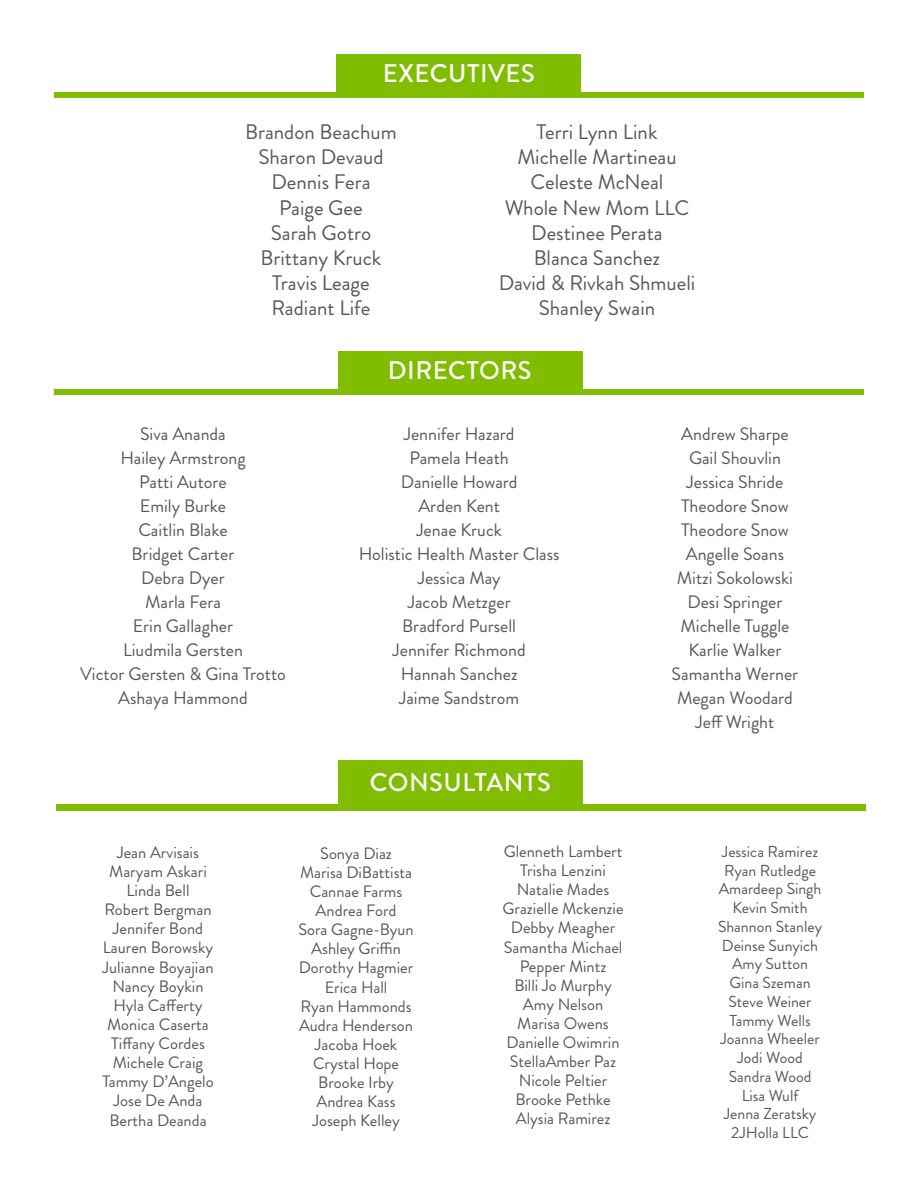
<style>
.page{position:relative;width:918px;height:1188px;background:#fff}
.page>*{position:absolute;margin:0;border:0;box-sizing:border-box;transform-origin:0 0}
.Non-Diamond_Title{font:500 25.5px "Brandon Grotesque";letter-spacing:.02em;color:#fff}
.t1{font:21px "Brandon Grotesque";color:#57585a}
.t2{font:18px "Brandon Grotesque";color:#57585a}
.t3{font:16.5px "Brandon Grotesque";color:#57585a}
.t4{font:15.9px "Brandon Grotesque";color:#57585a}
</style>
<div class="page">
<div style="left:54px;top:92px;width:810px;height:5px;background:#80bd01"></div>
<div style="left:337px;top:54px;width:244px;height:41px;background:#80bd01"></div>
<div style="left:338px;top:352px;width:244px;height:40px;background:#80bd01"></div>
<div style="left:54px;top:389px;width:810px;height:6px;background:#80bd01"></div>
<div style="left:56px;top:804px;width:810px;height:6px;background:#80bd01"></div>
<div style="left:339px;top:760px;width:244px;height:47px;background:#80bd01"></div>
<p class="Non-Diamond_Title" style="left:383px;top:55px;width:153px">EXECUTIVES</p>
<p class="t1" style="left:245px;top:117px;width:153px">Brandon Beachum</p>
<p class="t1" style="left:258px;top:142px;width:127px">Sharon Devaud</p>
<p class="t1" style="left:271px;top:168px;width:101px">Dennis Fera</p>
<p class="t1" style="left:279px;top:193px;width:85px">Paige Gee</p>
<p class="t1" style="left:271px;top:218px;width:102px">Sarah Gotro</p>
<p class="t1" style="left:261px;top:243px;width:122px">Brittany Kruck</p>
<p class="t1" style="left:272px;top:268px;width:99px">Travis Leage</p>
<p class="t1" style="left:272px;top:294px;width:100px">Radiant Life</p>
<p class="t1" style="left:537px;top:117px;width:122px">Terri Lynn Link</p>
<p class="t1" style="left:517px;top:142px;width:161px">Michelle Martineau</p>
<p class="t1" style="left:531px;top:168px;width:134px">Celeste McNeal</p>
<p class="t1" style="left:505px;top:193px;width:186px">Whole New Mom LLC</p>
<p class="t1" style="left:531px;top:218px;width:133px">Destinee Perata</p>
<p class="t1" style="left:534px;top:243px;width:128px">Blanca Sanchez</p>
<p class="t1" style="left:499px;top:268px;width:198px">David &amp; Rivkah Shmueli</p>
<p class="t1" style="left:539px;top:294px;width:118px">Shanley Swain</p>
<p class="Non-Diamond_Title" style="left:388px;top:353px;width:145px">DIRECTORS</p>
<p class="t2" style="left:140px;top:421px;width:87px">Siva Ananda</p>
<p class="t2" style="left:120px;top:445px;width:127px">Hailey Armstrong</p>
<p class="t2" style="left:139px;top:469px;width:89px">Patti Autore</p>
<p class="t2" style="left:140px;top:493px;width:88px">Emily Burke</p>
<p class="t2" style="left:138px;top:517px;width:91px">Caitlin Blake</p>
<p class="t2" style="left:132px;top:541px;width:104px">Bridget Carter</p>
<p class="t2" style="left:141px;top:565px;width:85px">Debra Dyer</p>
<p class="t2" style="left:145px;top:589px;width:77px">Marla Fera</p>
<p class="t2" style="left:133px;top:613px;width:102px">Erin Gallagher</p>
<p class="t2" style="left:123px;top:637px;width:121px">Liudmila Gersten</p>
<p class="t2" style="left:80px;top:661px;width:207px">Victor Gersten &amp; Gina Trotto</p>
<p class="t2" style="left:118px;top:685px;width:131px">Ashaya Hammond</p>
<p class="t2" style="left:404px;top:421px;width:112px">Jennifer Hazard</p>
<p class="t2" style="left:410px;top:445px;width:101px">Pamela Heath</p>
<p class="t2" style="left:401px;top:469px;width:118px">Danielle Howard</p>
<p class="t2" style="left:418px;top:493px;width:83px">Arden Kent</p>
<p class="t2" style="left:416px;top:517px;width:87px">Jenae Kruck</p>
<p class="t2" style="left:359px;top:541px;width:202px">Holistic Health Master Class</p>
<p class="t2" style="left:418px;top:565px;width:84px">Jessica May</p>
<p class="t2" style="left:408px;top:589px;width:104px">Jacob Metzger</p>
<p class="t2" style="left:402px;top:613px;width:115px">Bradford Pursell</p>
<p class="t2" style="left:393px;top:637px;width:135px">Jennifer Richmond</p>
<p class="t2" style="left:401px;top:661px;width:118px">Hannah Sanchez</p>
<p class="t2" style="left:399px;top:685px;width:122px">Jaime Sandstrom</p>
<p class="t3" style="left:117px;top:841px;width:83px">Jean Arvisais</p>
<p class="t3" style="left:109px;top:860px;width:99px">Maryam Askari</p>
<p class="t3" style="left:126px;top:879px;width:65px">Linda Bell</p>
<p class="t3" style="left:105px;top:898px;width:109px">Robert Bergman</p>
<p class="t3" style="left:113px;top:917px;width:92px">Jennifer Bond</p>
<p class="t3" style="left:103px;top:936px;width:112px">Lauren Borowsky</p>
<p class="t3" style="left:103px;top:955px;width:112px">Julianne Boyajian</p>
<p class="t3" style="left:112px;top:975px;width:93px">Nancy Boykin</p>
<p class="t3" style="left:114px;top:994px;width:90px">Hyla Cafferty</p>
<p class="t3" style="left:107px;top:1013px;width:103px">Monica Caserta</p>
<p class="t3" style="left:111px;top:1032px;width:95px">Tiffany Cordes</p>
<p class="t3" style="left:113px;top:1051px;width:92px">Michele Craig</p>
<p class="t3" style="left:102px;top:1070px;width:113px">Tammy D’Angelo</p>
<p class="t3" style="left:113px;top:1089px;width:91px">Jose De Anda</p>
<p class="t3" style="left:109px;top:1108px;width:99px">Bertha Deanda</p>
<p class="Non-Diamond_Title" style="left:370px;top:765px;width:183px">CONSULTANTS</p>
<p class="t3" style="left:320px;top:842px;width:73px">Sonya Diaz</p>
<p class="t3" style="left:300px;top:861px;width:114px">Marisa DiBattista</p>
<p class="t3" style="left:310px;top:880px;width:94px">Cannae Farms</p>
<p class="t3" style="left:316px;top:899px;width:82px">Andrea Ford</p>
<p class="t3" style="left:298px;top:918px;width:117px">Sora Gagne-Byun</p>
<p class="t3" style="left:311px;top:937px;width:91px">Ashley Griffin</p>
<p class="t3" style="left:299px;top:956px;width:116px">Dorothy Hagmier</p>
<p class="t3" style="left:325px;top:975px;width:64px">Erica Hall</p>
<p class="t3" style="left:300px;top:995px;width:113px">Ryan Hammonds</p>
<p class="t3" style="left:299px;top:1014px;width:115px">Audra Henderson</p>
<p class="t3" style="left:315px;top:1033px;width:84px">Jacoba Hoek</p>
<p class="t3" style="left:313px;top:1052px;width:88px">Crystal Hope</p>
<p class="t3" style="left:318px;top:1071px;width:77px">Brooke Irby</p>
<p class="t3" style="left:316px;top:1090px;width:81px">Andrea Kass</p>
<p class="t3" style="left:312px;top:1109px;width:89px">Joseph Kelley</p>
<p class="t3" style="left:504px;top:840px;width:120px">Glenneth Lambert</p>
<p class="t3" style="left:520px;top:859px;width:87px">Trisha Lenzini</p>
<p class="t3" style="left:517px;top:878px;width:94px">Natalie Mades</p>
<p class="t3" style="left:503px;top:897px;width:122px">Grazielle Mckenzie</p>
<p class="t3" style="left:511px;top:916px;width:106px">Debby Meagher</p>
<p class="t3" style="left:504px;top:935px;width:120px">Samantha Michael</p>
<p class="t3" style="left:520px;top:955px;width:88px">Pepper Mintz</p>
<p class="t3" style="left:514px;top:974px;width:99px">Billi Jo Murphy</p>
<p class="t3" style="left:523px;top:993px;width:82px">Amy Nelson</p>
<p class="t3" style="left:517px;top:1012px;width:93px">Marisa Owens</p>
<p class="t3" style="left:507px;top:1031px;width:115px">Danielle Owimrin</p>
<p class="t3" style="left:510px;top:1050px;width:108px">StellaAmber Paz</p>
<p class="t3" style="left:519px;top:1069px;width:90px">Nicole Peltier</p>
<p class="t3" style="left:515px;top:1088px;width:97px">Brooke Pethke</p>
<p class="t3" style="left:516px;top:1107px;width:96px">Alysia Ramirez</p>
<p class="t2" style="left:681px;top:421px;width:109px">Andrew Sharpe</p>
<p class="t2" style="left:689px;top:445px;width:93px">Gail Shouvlin</p>
<p class="t2" style="left:687px;top:469px;width:98px">Jessica Shride</p>
<p class="t2" style="left:681px;top:493px;width:109px">Theodore Snow</p>
<p class="t2" style="left:681px;top:517px;width:109px">Theodore Snow</p>
<p class="t2" style="left:686px;top:541px;width:100px">Angelle Soans</p>
<p class="t2" style="left:677px;top:565px;width:118px">Mitzi Sokolowski</p>
<p class="t2" style="left:687px;top:589px;width:97px">Desi Springer</p>
<p class="t2" style="left:681px;top:613px;width:110px">Michelle Tuggle</p>
<p class="t2" style="left:688px;top:637px;width:95px">Karlie Walker</p>
<p class="t2" style="left:672px;top:661px;width:128px">Samantha Werner</p>
<p class="t2" style="left:677px;top:685px;width:117px">Megan Woodard</p>
<p class="t2" style="left:696px;top:709px;width:80px">Jeff Wright</p>
<p class="t4" style="left:722px;top:840px;width:98px">Jessica Ramirez</p>
<p class="t4" style="left:724px;top:859px;width:93px">Ryan Rutledge</p>
<p class="t4" style="left:719px;top:878px;width:104px">Amardeep Singh</p>
<p class="t4" style="left:733px;top:897px;width:77px">Kevin Smith</p>
<p class="t4" style="left:718px;top:915px;width:106px">Shannon Stanley</p>
<p class="t4" style="left:722px;top:934px;width:98px">Deinse Sunyich</p>
<p class="t4" style="left:732px;top:953px;width:78px">Amy Sutton</p>
<p class="t4" style="left:730px;top:972px;width:82px">Gina Szeman</p>
<p class="t4" style="left:729px;top:990px;width:84px">Steve Weiner</p>
<p class="t4" style="left:729px;top:1009px;width:83px">Tammy Wells</p>
<p class="t4" style="left:720px;top:1028px;width:101px">Joanna Wheeler</p>
<p class="t4" style="left:738px;top:1047px;width:67px">Jodi Wood</p>
<p class="t4" style="left:729px;top:1065px;width:84px">Sandra Wood</p>
<p class="t4" style="left:742px;top:1084px;width:58px">Lisa Wulf</p>
<p class="t4" style="left:724px;top:1103px;width:94px">Jenna Zeratsky</p>
<p class="t4" style="left:731px;top:1122px;width:79px">2JHolla LLC</p>
</div>
